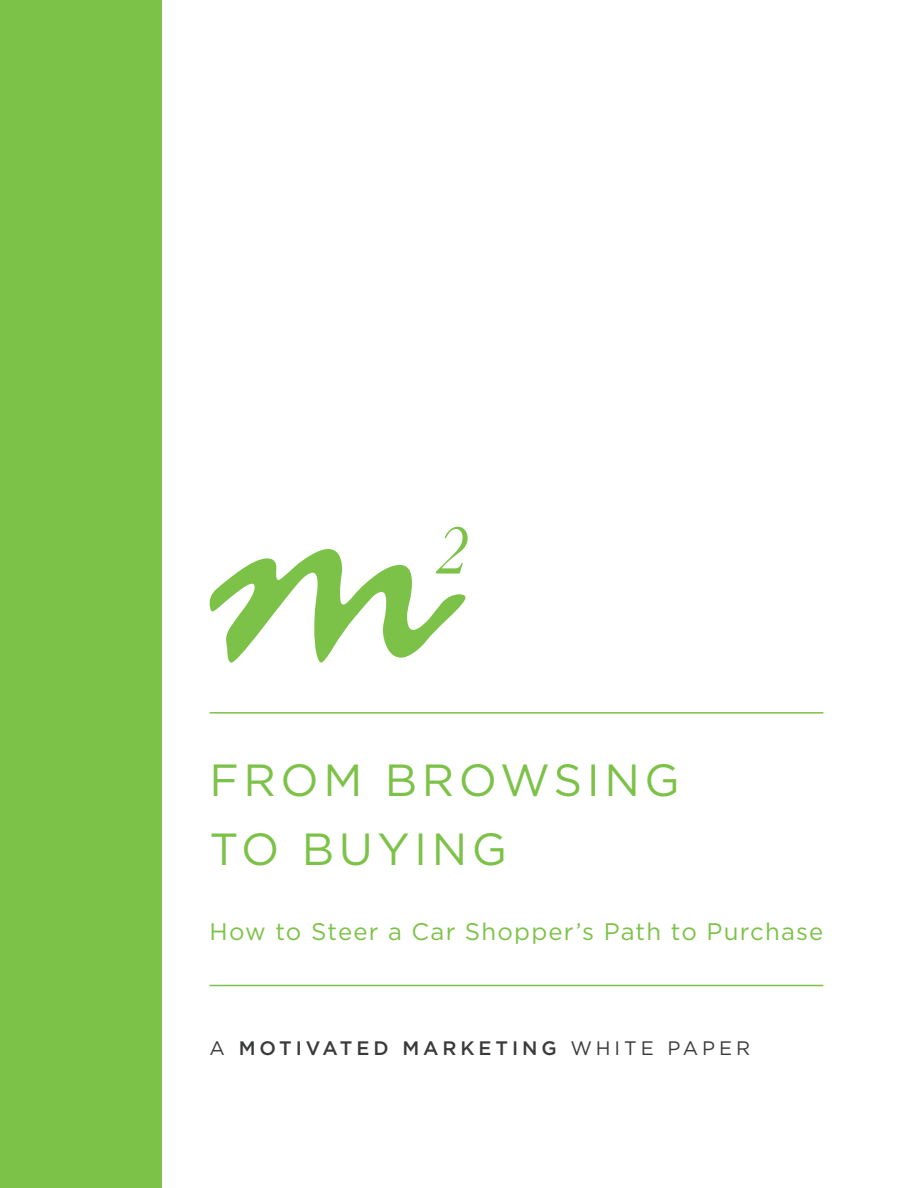
<style>
.page{position:relative;width:918px;height:1188px;background:#fff}
.page>*{position:absolute;margin:0;border:0;box-sizing:border-box;transform-origin:0 0}
.t1{font:45px/69px "Gotham";letter-spacing:.1em;color:#7dc248}
.t2{font:24px "Gotham";letter-spacing:.05em;color:#7dc248}
.t3{font:500 19.5px "Gotham";letter-spacing:.2em;color:#393b3a}
.s1{font-weight:400}
</style>
<div class="page">
<svg style="left:209px;top:527px;width:259px;height:136px"></svg>
<hr style="left:210px;top:985px;width:613px;height:1px;background:#7dc249">
<hr style="left:210px;top:712px;width:613px;height:2px;background:#7dc249">
<div style="left:0;top:0;width:162px;height:1188px;background:#7dc248"></div>
<h1 class="t1" style="left:210px;top:745px;width:472px">FROM BROWSING<br>TO BUYING</h1>
<p class="t2" style="left:210px;top:916px;width:615px">How to Steer a Car Shopper’s Path to Purchase</p>
<p class="t3" style="left:210px;top:1035px;width:542px"><span class="s1">A</span> MOTIVATED MARKETING <span class="s1">WHITE PAPER</span></p>
</div>
